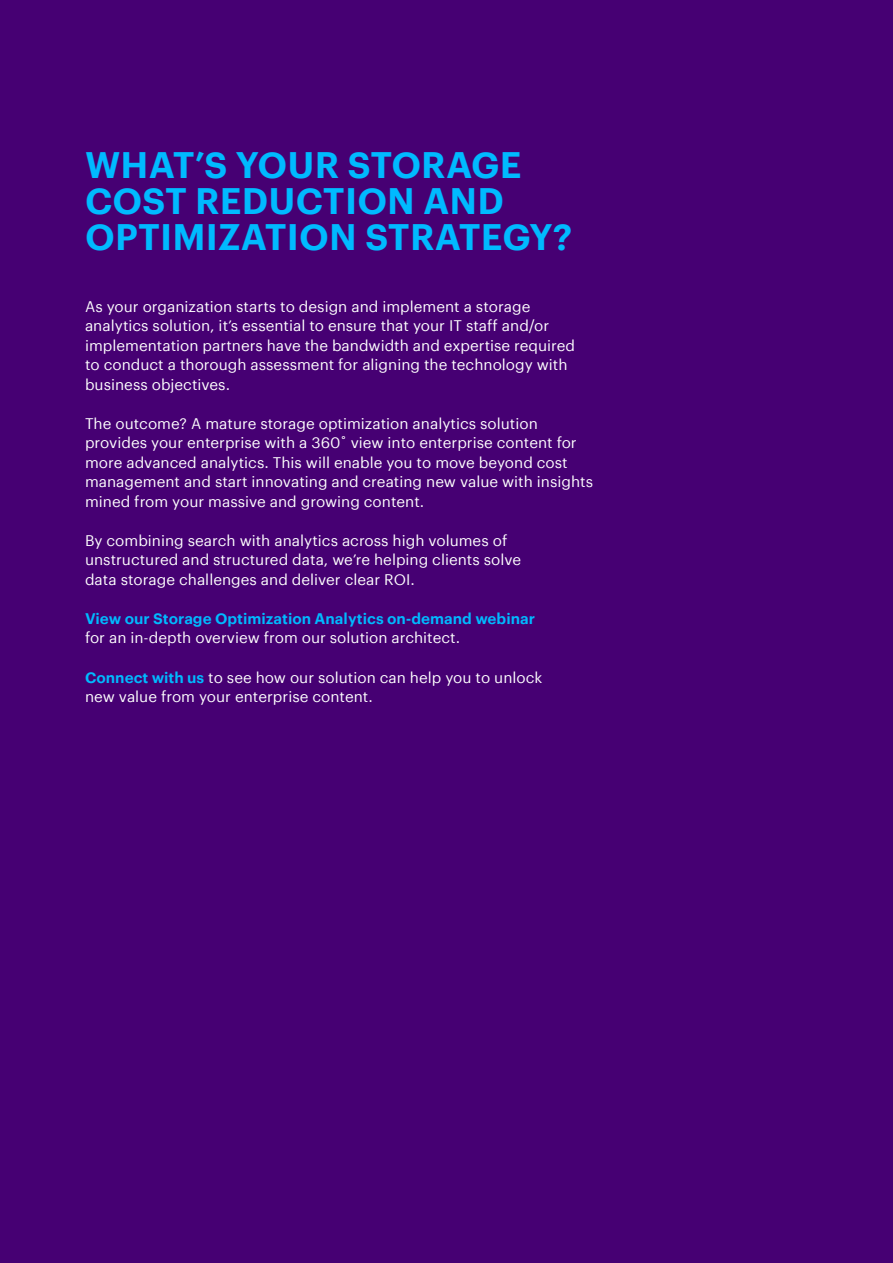
<style>
.page{position:relative;width:893px;height:1263px;background:#460073}
.page>*{position:absolute;margin:0;border:0;box-sizing:border-box;transform-origin:0 0}
.t1{font:600 36px/36px "Graphik";letter-spacing:.005em;color:#00baff}
.t2{font:15px/19.5px "Graphik";color:#fff}
.t3{font:600 15px "Graphik";color:#00baff}
.s1{font-weight:600;color:#00baff}
</style>
<div class="page">
<h1 class="t1" style="left:85px;top:144px;width:489px">WHAT’S YOUR STORAGE<br>COST REDUCTION AND<br>OPTIMIZATION STRATEGY?</h1>
<p class="t2" style="left:85px;top:295px;width:492px">As your organization starts to design and implement a storage analytics solution, it’s essential to ensure that your IT staff and/or implementation partners have the bandwidth and expertise required to conduct a thorough assessment for aligning the technology with business objectives.</p>
<p class="t2" style="left:85px;top:412px;width:510px">The outcome? A mature storage optimization analytics solution provides your enterprise with a 360˚ view into enterprise content for more advanced analytics. This will enable you to move beyond cost management and start innovating and creating new value with insights mined from your massive and growing content.</p>
<p class="t2" style="left:85px;top:529px;width:438px">By combining search with analytics across high volumes of unstructured and structured data, we’re helping clients solve data storage challenges and deliver clear ROI.</p>
<p class="t3" style="left:85px;top:607px;width:452px">View our Storage Optimization Analytics on-demand webinar</p>
<p class="t2" style="left:85px;top:627px;width:377px">for an in-depth overview from our solution architect.</p>
<p class="t2" style="left:85px;top:666px;width:459px"><span class="s1">Connect with us</span> to see how our solution can help you to unlock new value from your enterprise content.</p>
</div>
